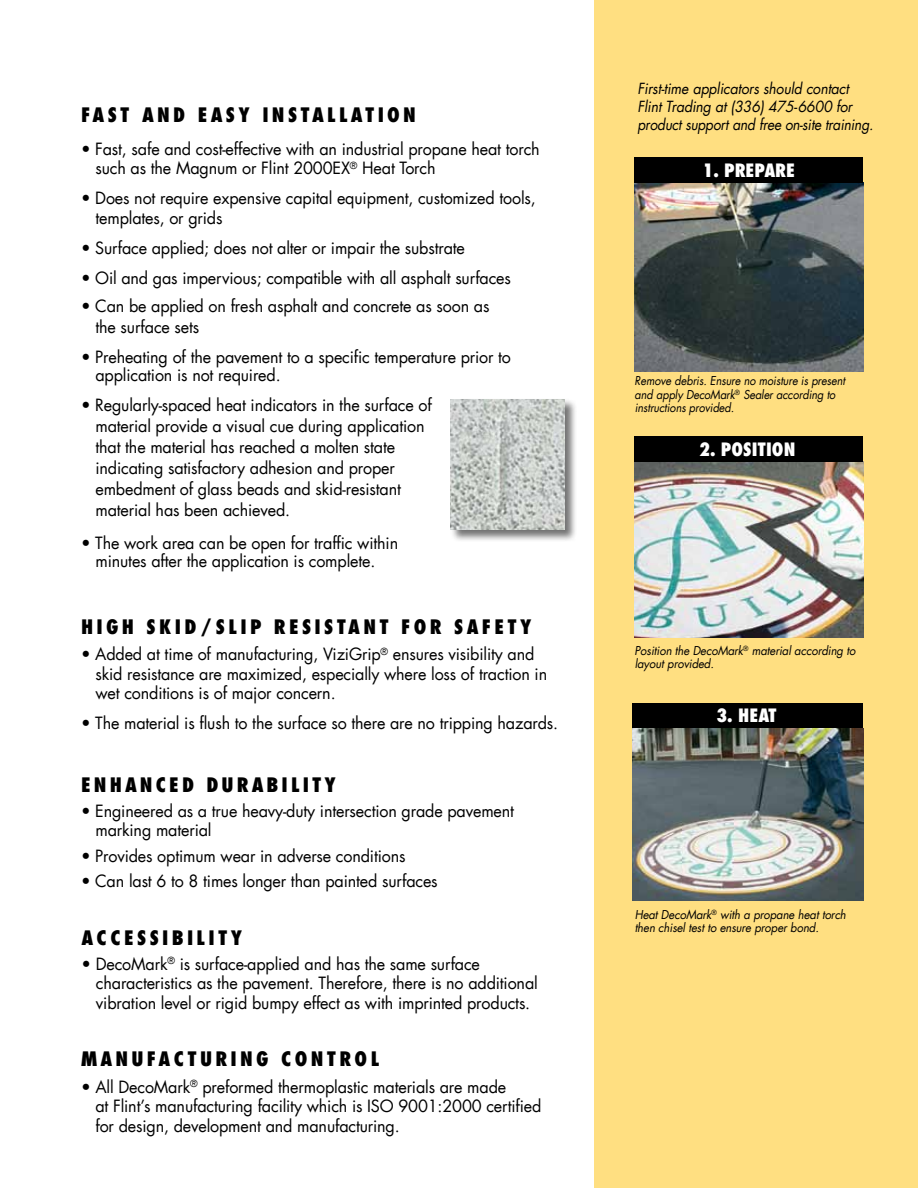
<style>
.page{position:relative;width:918px;height:1188px;background:#fff}
.page>*{position:absolute;margin:0;border:0;box-sizing:border-box;transform-origin:0 0}
.t1{font:800 condensed 19.5px "Futura LT";letter-spacing:.17em;color:#000}
.t2{font:800 condensed 18px "Futura LT";color:#fff}
.t3{font:16.5px/19.5px "Futura LT";letter-spacing:-.01em;color:#000}
.t4{font:italic 15px/18px "Futura LT";letter-spacing:-.01em;color:#000;scale:.94 1}
.t5{font:italic 12px/13.5px "Futura LT";letter-spacing:-.01em;color:#000;scale:.95 1}
.t6{font:italic 12px/13.5px "Futura LT";letter-spacing:-.01em;color:#000;scale:.92 1}
</style>
<div class="page">
<div style="left:594px;top:0;width:324px;height:1188px;background:#ffdf81"></div>
<div style="left:450px;top:399px;width:127px;height:143px;background:#000;opacity:.55"></div>
<img style="left:451px;top:399px;width:113px;height:131px">
<img style="left:634px;top:183px;width:229px;height:189px">
<img style="left:634px;top:462px;width:229px;height:175px">
<div style="left:634px;top:158px;width:229px;height:25px;background:#000"></div>
<div style="left:634px;top:436px;width:229px;height:26px;background:#000"></div>
<div style="left:632px;top:703px;width:231px;height:25px;background:#000"></div>
<img style="left:632px;top:728px;width:232px;height:173px">
<p class="t1" style="left:81px;top:103px;width:337px">FAST AND EASY INSTALLATION</p>
<p class="t3" style="left:95px;top:139px;width:446px;text-indent:-14px">• Fast, safe and cost-effective with an industrial propane heat torch such as the Magnum or Flint 2000EX<sup>®</sup> Heat Torch</p>
<p class="t3" style="left:95px;top:188px;width:442px;text-indent:-14px">• Does not require expensive capital equipment, customized tools, templates, or grids</p>
<p class="t3" style="left:81px;top:238px;width:386px">• Surface applied; does not alter or impair the substrate</p>
<p class="t3" style="left:81px;top:268px;width:431px">• Oil and gas impervious; compatible with all asphalt surfaces</p>
<p class="t3" style="left:95px;top:296px;width:396px;line-height:21px;text-indent:-14px">• Can be applied on fresh asphalt and concrete as soon as the surface sets</p>
<p class="t3" style="left:95px;top:348px;width:417px;line-height:18px;text-indent:-14px">• Preheating of the pavement to a specific temperature prior to application is not required.</p>
<p class="t3" style="left:95px;top:395px;width:338px;line-height:21px;text-indent:-14px">• Regularly-spaced heat indicators in the surface of material provide a visual cue during application that the material has reached a molten state indicating satisfactory adhesion and proper embedment of glass beads and skid-resistant material has been achieved.</p>
<p class="t3" style="left:81px;top:534px;width:319px;line-height:18px;text-align:center">• The work area can be open for traffic within minutes after the application is complete.</p>
<p class="t1" style="left:81px;top:615px;width:452px">HIGH SKID/SLIP RESISTANT FOR SAFETY</p>
<p class="t3" style="left:95px;top:645px;width:453px;text-indent:-14px">• Added at time of manufacturing, ViziGrip<sup>®</sup> ensures visibility and skid resistance are maximized, especially where loss of traction in wet conditions is of major concern.</p>
<p class="t3" style="left:81px;top:714px;width:479px">• The material is flush to the surface so there are no tripping hazards.</p>
<p class="t1" style="left:81px;top:772px;width:256px">ENHANCED DURABILITY</p>
<p class="t3" style="left:95px;top:801px;width:420px;text-indent:-14px">• Engineered as a true heavy-duty intersection grade pavement marking material</p>
<p class="t3" style="left:81px;top:846px;width:326px">• Provides optimum wear in adverse conditions</p>
<p class="t3" style="left:81px;top:872px;width:358px">• Can last 6 to 8 times longer than painted surfaces</p>
<p class="t1" style="left:82px;top:926px;width:162px">ACCESSIBILITY</p>
<p class="t3" style="left:96px;top:954px;width:443px;text-indent:-14px">• DecoMark<sup>®</sup> is surface-applied and has the same surface characteristics as the pavement. Therefore, there is no additional vibration level or rigid bumpy effect as with imprinted products.</p>
<p class="t1" style="left:81px;top:1046px;width:300px">MANUFACTURING CONTROL</p>
<p class="t3" style="left:95px;top:1077px;width:448px;text-indent:-14px">• All DecoMark<sup>®</sup> preformed thermoplastic materials are made<br>at Flint’s manufacturing facility which is ISO 9001:2000 certified for design, development and manufacturing.</p>
<p class="t4" style="left:638px;top:79px;width:252px">First-time applicators should contact<br>Flint Trading at (336) 475-6600 for product support and free on-site training.</p>
<p class="t2" style="left:702px;top:159px;width:94px">1. PREPARE</p>
<p class="t6" style="left:635px;top:374px;width:230px">Remove debris. Ensure no moisture is present and apply DecoMark<sup>®</sup> Sealer according to instructions provided.</p>
<p class="t2" style="left:699px;top:438px;width:98px">2. POSITION</p>
<p class="t5" style="left:635px;top:644px;width:234px">Position the DecoMark<sup>®</sup> material according to layout provided.</p>
<p class="t2" style="left:716px;top:704px;width:62px">3. HEAT</p>
<p class="t5" style="left:635px;top:908px;width:224px">Heat DecoMark<sup>®</sup> with a propane heat torch then chisel test to ensure proper bond.</p>
</div>
